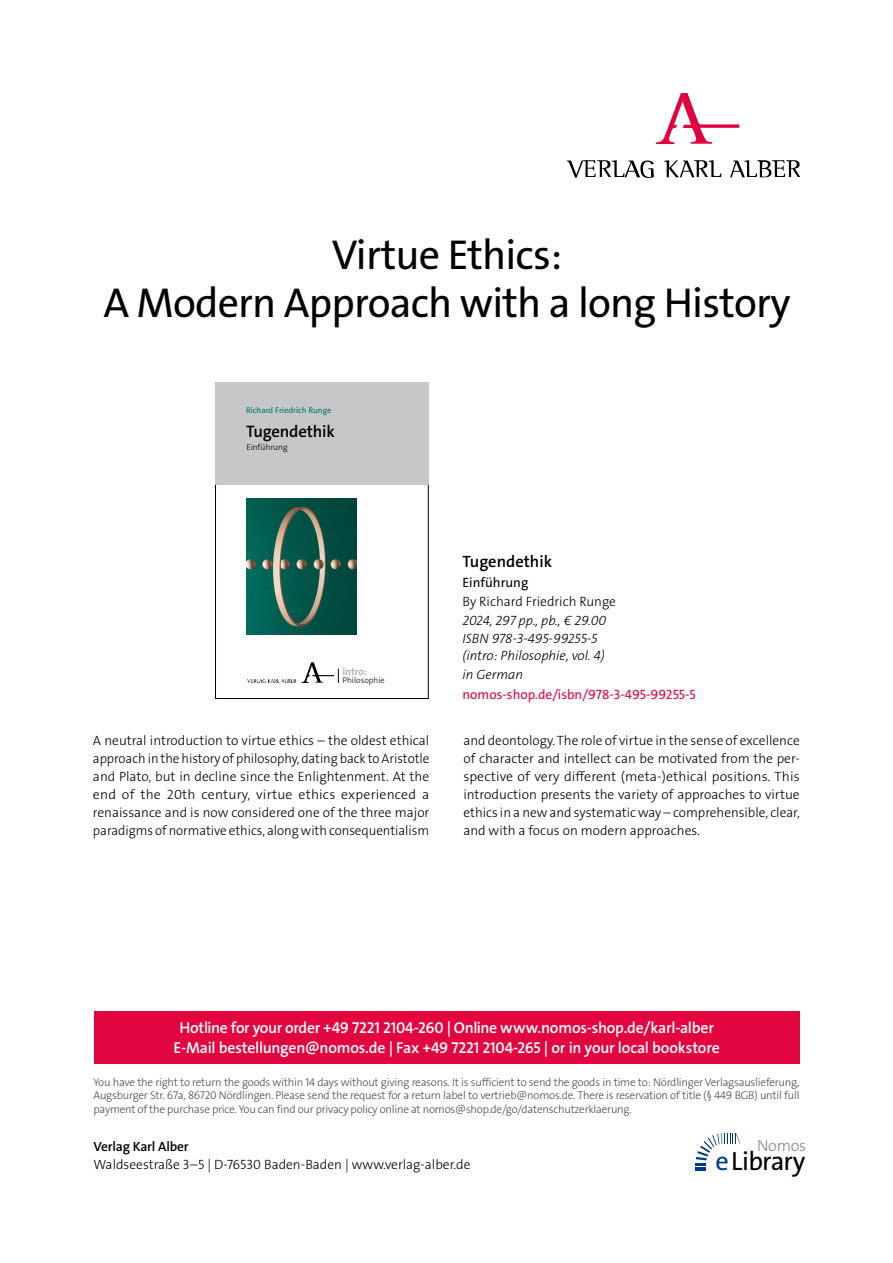
<style>
.page{position:relative;width:893px;height:1263px;background:#fff}
.page>*{position:absolute;margin:0;border:0;box-sizing:border-box;transform-origin:0 0}
.t1{font:42px/48px "The Sans Os F";letter-spacing:-.02em;color:#000;text-align:center}
.t2{font:26.4px "The Sans Os F";letter-spacing:-.03em;color:#000}
.t3{font:600 16.65px "The Sans C5";letter-spacing:-.01em;color:#000}
.t4{font:600 16.5px "The Sans Os F";color:#000}
.t5{font:300 16.2px "The Sans Os F";letter-spacing:-.02em;color:#87888a}
.t6{font:600 15.75px/21px "The Sans Os F";letter-spacing:-.015em;color:#fff;text-align:center}
.t7{font:300 13.5px/18px "The Sans Os F";color:#000;text-align:justify}
.t8{font:italic 300 13.5px/17.2px "The Sans Os F";color:#000}
.t9{font:13.5px "The Sans Os F";color:#e20540}
.t10{font:600 13.5px "The Sans Os F";letter-spacing:-.01em;color:#000}
.t11{font:13.5px "The Sans Os F";color:#000}
.t12{font:300 11.25px/13.5px "The Sans Os F";letter-spacing:-.02em;color:#4b4b4d;text-align:justify}
.t13{font:700 10.35px "The Sans C5";letter-spacing:-.005em;color:#b1b3b4}
.t14{font:300 8.55px "The Sans C5";letter-spacing:-.01em;color:#000}
.t15{font:8.4px "The Sans C5";color:#007567}
.t16{font:300 8.4px "The Sans C5";color:#000}
.s1{color:#003882}
</style>
<div class="page">
<div style="left:94px;top:1011px;width:705px;height:52px;background:#e20540"></div>
<svg style="left:695px;top:1133px;width:45px;height:38px"></svg>
<svg style="left:567px;top:160px;width:87px;height:18px"></svg>
<svg style="left:664px;top:160px;width:57px;height:17px"></svg>
<svg style="left:730px;top:160px;width:69px;height:17px"></svg>
<svg style="left:656px;top:94px;width:83px;height:50px"></svg>
<div style="left:215px;top:382px;width:214px;height:103px;background:#c6c7c8"></div>
<img style="left:247px;top:499px;width:109px;height:136px">
<svg style="left:338px;top:669px;width:1px;height:14px"></svg>
<img style="left:247px;top:662px;width:87px;height:20px">
<h1 class="t1" style="left:103px;top:235px;width:689px">Virtue Ethics:<br>A Modern Approach with a long History</h1>
<p class="t15" style="left:246px;top:405px;width:87px">Richard Friedrich Runge</p>
<p class="t3" style="left:246px;top:421px;width:90px">Tugendethik</p>
<p class="t14" style="left:246px;top:442px;width:43px">Einführung</p>
<p class="t13" style="left:342px;top:665px;width:26px">intro:</p>
<p class="t16" style="left:342px;top:675px;width:44px">Philosophie</p>
<p class="t4" style="left:462px;top:551px;width:91px">Tugendethik</p>
<p class="t11" style="left:462px;top:577px;width:67px">Einführung</p>
<p class="t7" style="left:462px;top:593px;width:155px">By Richard Friedrich Runge</p>
<p class="t8" style="left:462px;top:613px;width:145px">2024, 297 pp., pb., € 29.00<br>ISBN 978-3-495-99255-5 (intro: Philosophie, vol. 4)</p>
<p class="t8" style="left:462px;top:666px;width:62px">in German</p>
<p class="t9" style="left:462px;top:689px;width:235px">nomos-shop.de/isbn/978-3-495-99255-5</p>
<p class="t7" style="left:93px;top:731px;width:338px">A neutral introduction to virtue ethics – the oldest ethical approach in the history of philosophy, dating back to Aristotle and Plato, but in decline since the Enlightenment. At the end of the 20th century, virtue ethics experienced a renaissance and is now considered one of the three major paradigms of normative ethics, along with consequentialism</p>
<p class="t7" style="left:463px;top:731px;width:338px">and deontology. The role of virtue in the sense of excellence of character and intellect can be motivated from the per&shy;spective of very different (meta-)ethical positions. This introduction presents the variety of approaches to virtue ethics in a new and systematic way – comprehensible, clear, and with a focus on modern approaches.</p>
<p class="t6" style="left:174px;top:1017px;width:548px">Hotline for your order +49 7221 2104-260 | Online www.nomos-shop.de/karl-alber<br>E-Mail bestellungen@nomos.de | Fax +49 7221 2104-265 | or in your local bookstore</p>
<p class="t12" style="left:94px;top:1075px;width:707px">You have the right to return the goods within 14 days without giving reasons. It is sufficient to send the goods in time to: Nördlinger Verlagsauslieferung, Augsburger Str. 67a, 86720 Nördlingen. Please send the request for a return label to vertrieb@nomos.de. There is reservation of title (§ 449 BGB) until full payment of the purchase price. You can find our privacy policy online at nomos@shop.de/go/datenschutzerklaerung.</p>
<p class="t5" style="left:757px;top:1135px;width:51px">Nomos</p>
<p class="t10" style="left:94px;top:1138px;width:97px">Verlag Karl Alber</p>
<p class="t7" style="left:94px;top:1156px;width:378px">Waldseestraße 3–5 | D-76530 Baden-Baden | www.verlag-alber.de</p>
<h2 class="t2" style="left:715px;top:1151px;width:91px"><span class="s1">e</span>Library</h2>
</div>
